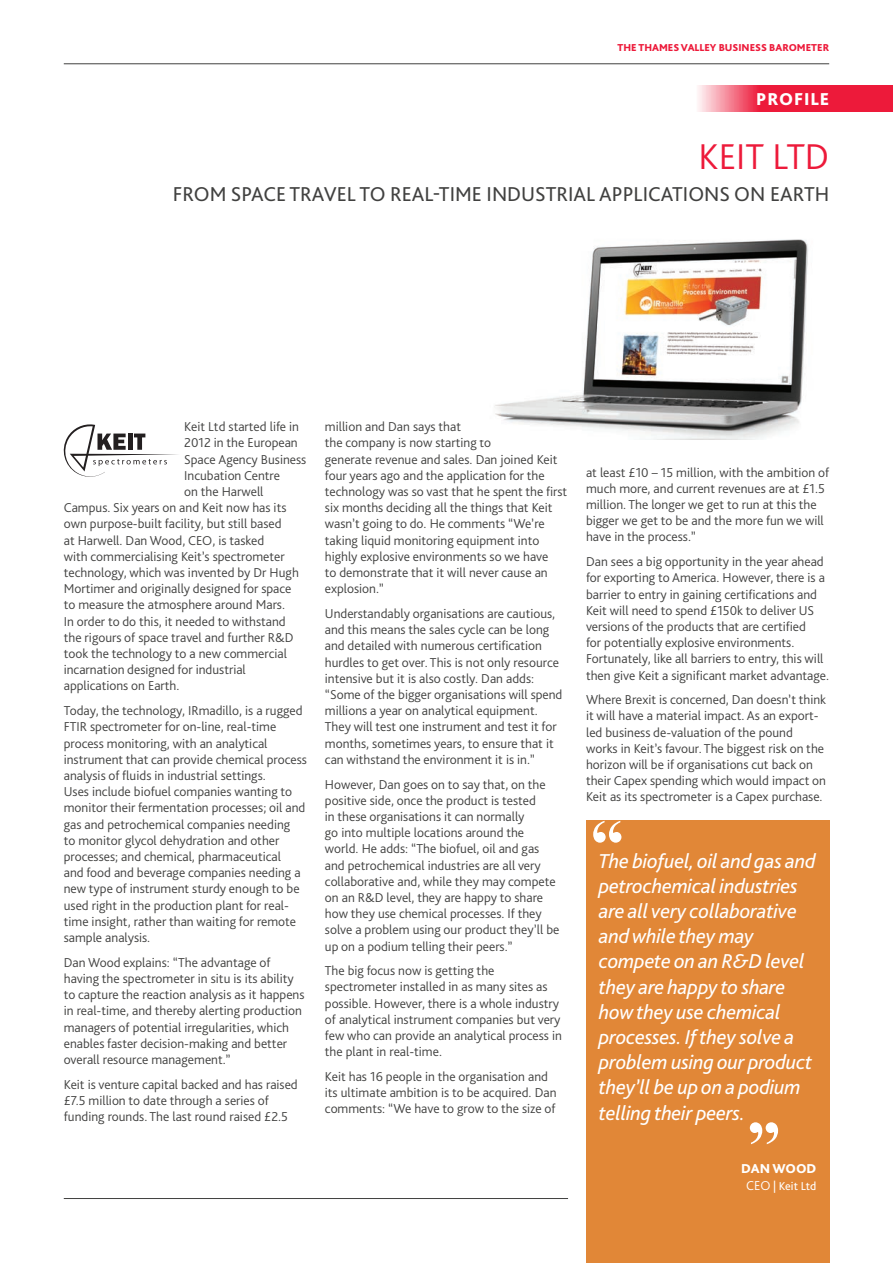
<style>
.page{position:relative;width:893px;height:1263px;background:#fff}
.page>*{position:absolute;margin:0;border:0;box-sizing:border-box;transform-origin:0 0}
.t1{font:300 37.5px "Bliss Pro";color:#ed1a3a}
.t2{font:italic 21px/25.2px "Bliss Pro";letter-spacing:-.01em;color:#fff}
.t3{font:21px "Bliss Pro";color:#414140}
.t4{font:800 18px "Bliss Pro";letter-spacing:.05em;color:#fff}
.t5{font:300 13.5px/16.2px "Bliss Pro";color:#414140}
.t6{font:800 13.5px "Bliss Pro";color:#fff}
.t7{font:12px "Bliss Pro";color:#fff}
.t8{font:800 10.5px "Bliss Pro";color:#ed1a3a}
.s1{font-weight:300;font-size:13.5px}
</style>
<div class="page">
<hr style="left:64px;top:1198px;width:504px;height:1px;background:#414140">
<hr style="left:64px;top:63px;width:765px;height:1px;background:#414140">
<svg style="left:698px;top:85px;width:195px;height:27px;fill:#ed1a3a"></svg>
<svg style="left:64px;top:424px;width:114px;height:53px"></svg>
<img style="left:494px;top:239px;width:315px;height:200px">
<div style="left:586px;top:821px;width:243px;height:442px;background:#e18737"></div>
<svg style="left:593px;top:821px;width:28px;height:22px"></svg>
<svg style="left:750px;top:1122px;width:28px;height:22px"></svg>
<p class="t8" style="left:618px;top:40px;width:213px">THE THAMES VALLEY BUSINESS BAROMETER</p>
<h3 class="t4" style="left:756px;top:88px;width:75px">PROFILE</h3>
<h1 class="t1" style="left:698px;top:133px;width:132px">KEIT LTD</h1>
<h2 class="t3" style="left:173px;top:181px;width:658px">FROM SPACE TRAVEL TO REAL-TIME INDUSTRIAL APPLICATIONS ON EARTH</h2>
<p class="t5" style="left:184px;top:418px;width:116px">Keit Ltd started life in</p>
<p class="t5" style="left:184px;top:434px;width:115px">2012 in the European</p>
<p class="t5" style="left:184px;top:451px;width:124px">Space Agency Business</p>
<p class="t5" style="left:184px;top:467px;width:97px">Incubation Centre</p>
<p class="t5" style="left:184px;top:483px;width:81px">on the Harwell</p>
<p class="t5" style="left:64px;top:499px;width:224px">Campus. Six years on and Keit now has its</p>
<p class="t5" style="left:64px;top:515px;width:219px">own purpose-built facility, but still based</p>
<p class="t5" style="left:64px;top:532px;width:202px">at Harwell. Dan Wood, CEO, is tasked</p>
<p class="t5" style="left:64px;top:548px;width:222px">with commercialising Keit’s spectrometer</p>
<p class="t5" style="left:64px;top:564px;width:237px">technology, which was invented by Dr Hugh</p>
<p class="t5" style="left:64px;top:580px;width:229px">Mortimer and originally designed for space</p>
<p class="t5" style="left:64px;top:596px;width:223px">to measure the atmosphere around Mars.</p>
<p class="t5" style="left:64px;top:613px;width:224px">In order to do this, it needed to withstand</p>
<p class="t5" style="left:64px;top:629px;width:231px">the rigours of space travel and further R&amp;D</p>
<p class="t5" style="left:64px;top:645px;width:225px">took the technology to a new commercial</p>
<p class="t5" style="left:64px;top:661px;width:184px">incarnation designed for industrial</p>
<p class="t5" style="left:64px;top:677px;width:117px">applications on Earth.</p>
<p class="t5" style="left:64px;top:702px;width:245px">Today, the technology, IRmadillo, is a rugged FTIR spectrometer for on-line, real-time process monitoring, with an analytical instrument that can provide chemical process analysis of fluids in industrial settings.<br>Uses include biofuel companies wanting to monitor their fermentation processes; oil and gas and petrochemical companies needing<br>to monitor glycol dehydration and other processes; and chemical, pharmaceutical<br>and food and beverage companies needing a new type of instrument sturdy enough to be used right in the production plant for real&shy;time insight, rather than waiting for remote sample analysis.</p>
<p class="t5" style="left:64px;top:954px;width:242px">Dan Wood explains: “The advantage of having the spectrometer in situ is its ability to capture the reaction analysis as it happens in real-time, and thereby alerting production managers of potential irregularities, which enables faster decision-making and better overall resource management.”</p>
<p class="t5" style="left:64px;top:1076px;width:236px">Keit is venture capital backed and has raised £7.5 million to date through a series of funding rounds. The last round raised £2.5</p>
<p class="t5" style="left:325px;top:418px;width:244px">million and Dan says that<br>the company is now starting to<br>generate revenue and sales. Dan joined Keit four years ago and the application for the technology was so vast that he spent the first six months deciding all the things that Keit wasn’t going to do. He comments “We’re taking liquid monitoring equipment into highly explosive environments so we have<br>to demonstrate that it will never cause an explosion.”</p>
<p class="t5" style="left:325px;top:605px;width:239px">Understandably organisations are cautious, and this means the sales cycle can be long and detailed with numerous certification hurdles to get over. This is not only resource intensive but it is also costly. Dan adds: “Some of the bigger organisations will spend millions a year on analytical equipment.<br>They will test one instrument and test it for months, sometimes years, to ensure that it can withstand the environment it is in.”</p>
<p class="t5" style="left:325px;top:776px;width:236px">However, Dan goes on to say that, on the positive side, once the product is tested<br>in these organisations it can normally<br>go into multiple locations around the world. He adds: “The biofuel, oil and gas and petrochemical industries are all very collaborative and, while they may compete on an R&amp;D level, they are happy to share how they use chemical processes. If they solve a problem using our product they’ll be up on a podium telling their peers.”</p>
<p class="t5" style="left:325px;top:962px;width:238px">The big focus now is getting the spectrometer installed in as many sites as possible. However, there is a whole industry of analytical instrument companies but very few who can provide an analytical process in the plant in real-time.</p>
<p class="t5" style="left:325px;top:1068px;width:233px">Keit has 16 people in the organisation and its ultimate ambition is to be acquired. Dan comments: “We have to grow to the size of</p>
<p class="t5" style="left:586px;top:464px;width:245px">at least £10 – 15 million, with the ambition of much more, and current revenues are at £1.5 million. The longer we get to run at this the bigger we get to be and the more fun we will have in the process.”</p>
<p class="t5" style="left:586px;top:553px;width:245px">Dan sees a big opportunity in the year ahead for exporting to America. However, there is a barrier to entry in gaining certifications and Keit will need to spend £150k to deliver US versions of the products that are certified<br>for potentially explosive environments.<br>Fortunately, like all barriers to entry, this will then give Keit a significant market advantage.</p>
<p class="t5" style="left:586px;top:691px;width:242px">Where Brexit is concerned, Dan doesn’t think it will have a material impact. As an export&shy;led business de-valuation of the pound works in Keit’s favour. The biggest risk on the horizon will be if organisations cut back on their Capex spending which would impact on Keit as its spectrometer is a Capex purchase.</p>
<p class="t2" style="left:599px;top:847px;width:218px">The biofuel, oil and gas and petrochemical industries are all very collaborative and while they may compete on an R&amp;D level they are happy to share how they use chemical processes. If they solve a problem using our product they’ll be up on a podium telling their peers.</p>
<p class="t6" style="left:741px;top:1160px;width:77px">DAN WOOD</p>
<p class="t7" style="left:746px;top:1178px;width:72px"><span class="s1">CEO</span> | Keit Ltd</p>
</div>
